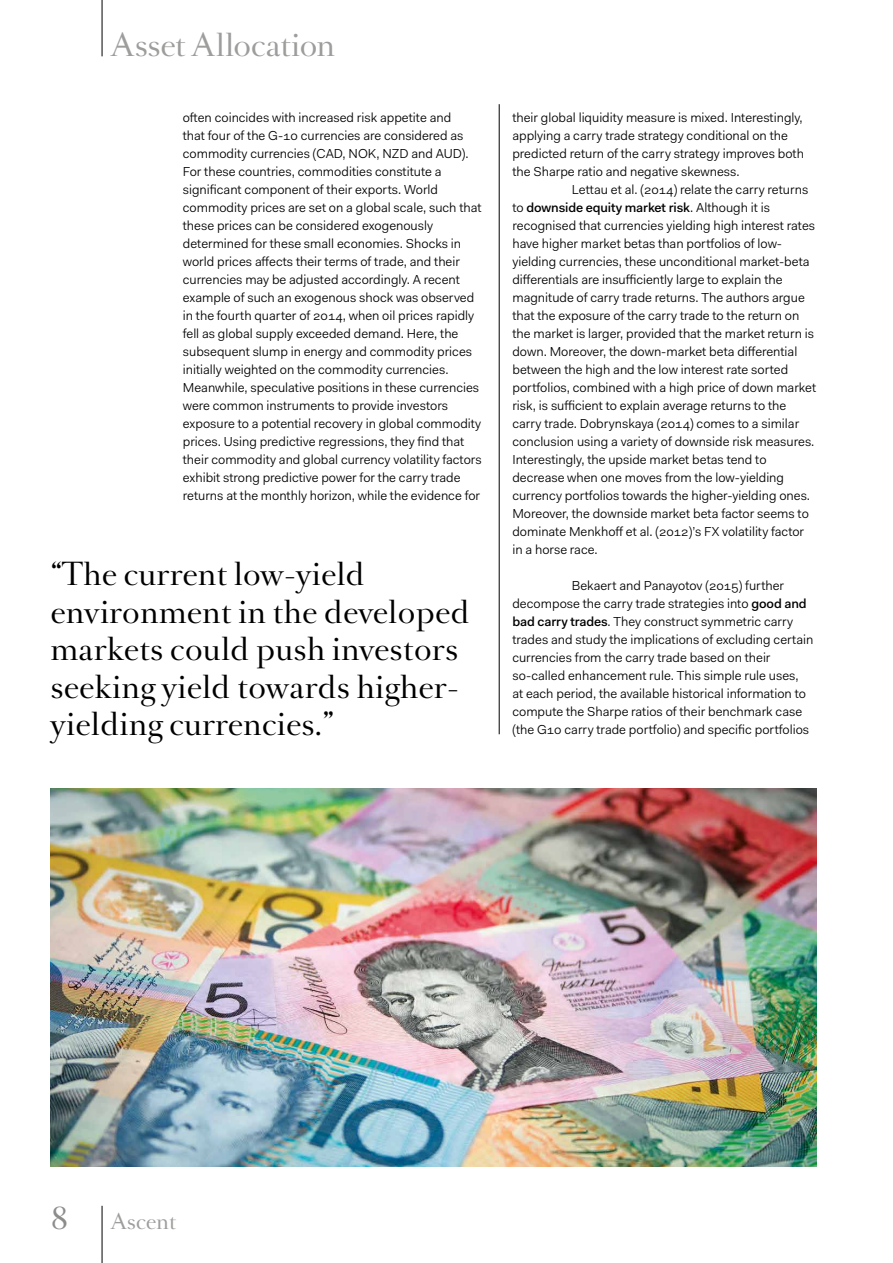
<style>
.page{position:relative;width:893px;height:1263px;background:#fff}
.page>*{position:absolute;margin:0;border:0;box-sizing:border-box;transform-origin:0 0}
.t1{font:28.5px/37.5px "Romain Headline";letter-spacing:.02em;color:#000}
.t2{font:28.5px "Romain Headline";color:#9d9d9c}
.t3{font:28.5px "Romain Headline";color:#8c8c8b}
.t4{font:19.5px "Romain Headline";letter-spacing:.01em;color:#9d9d9c}
.t5{font:13.05px/18px "Fakt Pro Blond";color:#000}
.t6{font:500 13.05px "Fakt Pro";letter-spacing:-.01em;color:#000}
.s1{font-family:"Fakt Pro Blond";font-weight:400}
.s2{font-family:"Fakt Pro";font-weight:500}
</style>
<div class="page">
<hr style="left:102px;top:1206px;width:1px;height:57px;background:#000">
<hr style="left:102px;top:0;width:1px;height:56px;background:#000">
<hr style="left:499px;top:104px;width:1px;height:630px;background:#000">
<img style="left:51px;top:788px;width:765px;height:378px">
<h1 class="t2" style="left:111px;top:25px;width:226px">Asset Allocation</h1>
<p class="t5" style="left:183px;top:109px;width:300px">often coincides with increased risk appetite and<br>that four of the G-10 currencies are considered as commodity currencies (CAD, NOK, NZD and AUD).<br>For these countries, commodities constitute a significant component of their exports. World commodity prices are set on a global scale, such that these prices can be considered exogenously determined for these small economies. Shocks in world prices affects their terms of trade, and their currencies may be adjusted accordingly. A recent example of such an exogenous shock was observed in the fourth quarter of 2014, when oil prices rapidly fell as global supply exceeded demand. Here, the subsequent slump in energy and commodity prices initially weighted on the commodity currencies.<br>Meanwhile, speculative positions in these currencies were common instruments to provide investors exposure to a potential recovery in global commodity prices. Using predictive regressions, they find that their commodity and global currency volatility factors exhibit strong predictive power for the carry trade returns at the monthly horizon, while the evidence for</p>
<p class="t5" style="left:512px;top:109px;width:292px">their global liquidity measure is mixed. Interestingly,</p>
<p class="t5" style="left:512px;top:127px;width:277px">applying a carry trade strategy conditional on the</p>
<p class="t5" style="left:512px;top:145px;width:293px">predicted return of the carry strategy improves both</p>
<p class="t5" style="left:512px;top:163px;width:229px">the Sharpe ratio and negative skewness.</p>
<p class="t5" style="left:572px;top:181px;width:238px">Lettau et al. (2014) relate the carry returns</p>
<p class="t6" style="left:512px;top:199px;width:259px"><span class="s1">to</span> downside equity market risk<span class="s1">. Although it is</span></p>
<p class="t5" style="left:512px;top:217px;width:305px">recognised that currencies yielding high interest rates have higher market betas than portfolios of low&shy;yielding currencies, these unconditional market-beta differentials are insufficiently large to explain the magnitude of carry trade returns. The authors argue that the exposure of the carry trade to the return on the market is larger, provided that the market return is down. Moreover, the down-market beta differential between the high and the low interest rate sorted portfolios, combined with a high price of down market risk, is sufficient to explain average returns to the carry trade. Dobrynskaya (2014) comes to a similar conclusion using a variety of downside risk measures.<br>Interestingly, the upside market betas tend to decrease when one moves from the low-yielding currency portfolios towards the higher-yielding ones.<br>Moreover, the downside market beta factor seems to dominate Menkhoff et al. (2012)’s FX volatility factor in a horse race.</p>
<p class="t5" style="left:512px;top:576px;width:303px;text-indent:60px">Bekaert and Panayotov (2015) further decompose the carry trade strategies into <span class="s2">good and bad carry trades</span>. They construct symmetric carry trades and study the implications of excluding certain currencies from the carry trade based on their so-called enhancement rule. This simple rule uses,<br>at each period, the available historical information to compute the Sharpe ratios of their benchmark case (the G10 carry trade portfolio) and specific portfolios</p>
<h1 class="t1" style="left:51px;top:555px;width:420px">“The current low-yield environment in the developed markets could push investors seeking yield towards higher&shy;yielding currencies.”</h1>
<h1 class="t3" style="left:51px;top:1198px;width:19px">8</h1>
<h2 class="t4" style="left:111px;top:1208px;width:67px">Ascent</h2>
</div>
